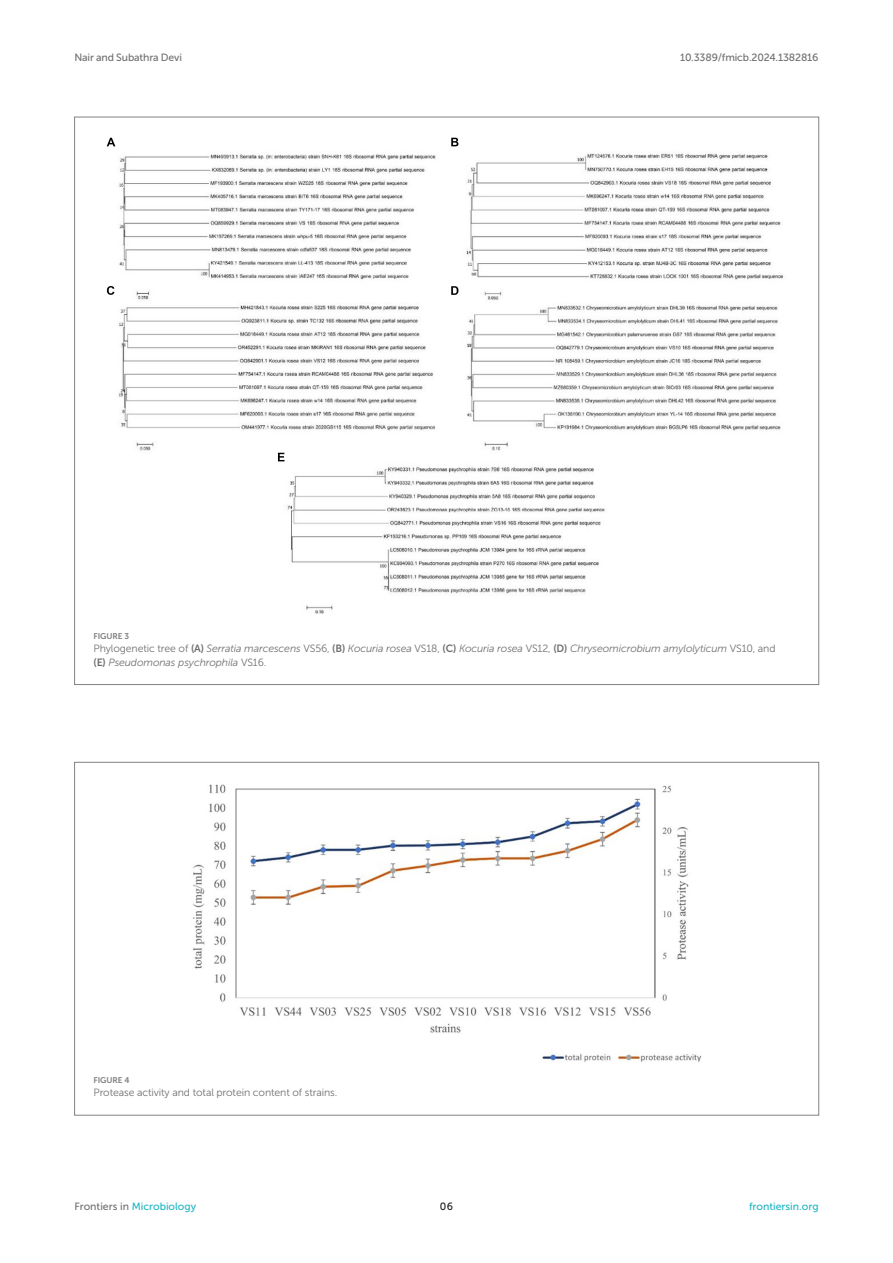
<style>
.page{position:relative;width:893px;height:1263px;background:#fff}
.page>*{position:absolute;margin:0;border:0;box-sizing:border-box;transform-origin:0 0}
.FIG_LEG{font:italic 10.5px/13.5px "Museo Sans 300";letter-spacing:-.01em;color:#706f70}
.FIG_LEG-2{font:10.5px "Museo Sans 300";letter-spacing:-.01em;color:#706f70}
.t1{font:10.5px "Museo Sans 500";letter-spacing:-.015em;color:#706f70}
.t2{font:10.5px "Museo Sans 500";color:#1db5c3}
.t3{font:10.5px "Museo Sans 500";color:#1b1c1b}
.FIG_HD{font:8.25px "Museo Sans 700";letter-spacing:-.01em;color:#7e7f7f}
.s1{font-style:normal}
.s2{font-family:"Museo Sans 700";font-style:normal}
.s3{color:#706f70}
</style>
<div class="page">
<img style="left:106px;top:137px;width:677px;height:477px">
<img style="left:193px;top:784px;width:509px;height:278px">
<p class="t1" style="left:74px;top:51px;width:109px">Nair and Subathra Devi</p>
<p class="t1" style="left:680px;top:51px;width:140px">10.3389/fmicb.2024.1382816</p>
<p class="FIG_HD" style="left:94px;top:631px;width:37px">FIGURE 3</p>
<p class="FIG_LEG" style="left:94px;top:642px;width:683px"><span class="s1">Phylogenetic tree of</span> <span class="s2">(A)</span> Serratia marcescens <span class="s1">VS56,</span> <span class="s2">(B)</span> Kocuria rosea <span class="s1">VS18,</span> <span class="s2">(C)</span> Kocuria rosea <span class="s1">VS12,</span> <span class="s2">(D)</span> Chryseomicrobium amylolyticum <span class="s1">VS10, and </span><span class="s2">(E)</span> Pseudomonas psychrophila <span class="s1">VS16.</span></p>
<p class="FIG_HD" style="left:94px;top:1075px;width:37px">FIGURE 4</p>
<p class="FIG_LEG-2" style="left:94px;top:1087px;width:245px">Protease activity and total protein content of strains.</p>
<p class="t2" style="left:74px;top:1200px;width:123px"><span class="s3">Frontiers in</span> Microbiology</p>
<p class="t3" style="left:440px;top:1200px;width:15px">06</p>
<p class="t2" style="left:749px;top:1200px;width:71px">frontiersin.org</p>
</div>
